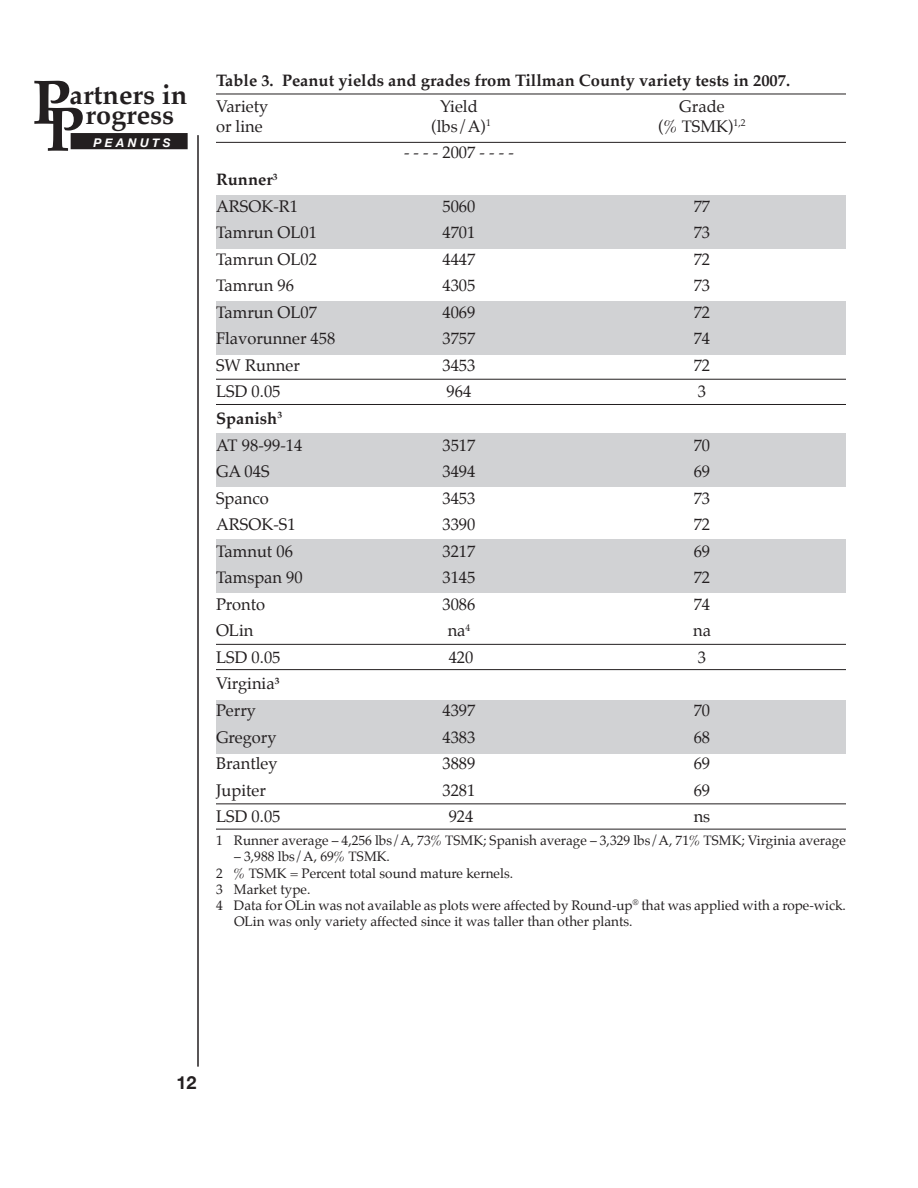
<style>
.page{position:relative;width:918px;height:1188px;background:#fff}
.page>*{position:absolute;margin:0;border:0;box-sizing:border-box;transform-origin:0 0}
.t1{font:700 63px "Palatino";color:#231f20}
.t2{font:700 27px/20.2px "Palatino";color:#231f20;text-align:center}
.t3{font:700 18px "Helvetica Neue";color:#231f20}
.Figure_text{font:16.5px "Palatino";color:#231f20}
.Figure_bold{font:700 16.5px "Palatino";color:#231f20}
.Figure_text-2{font:700 16.5px "Palatino";color:#231f20}
.Table_extra_s{font:13.5px/16.2px "Palatino";color:#231f20}
.t4{font:italic 700 12px "Helvetica Neue";color:#fff}
</style>
<div class="page">
<hr style="left:197px;top:135px;width:2px;height:932px;background:#231f20">
<div style="left:71px;top:134px;width:116px;height:14px;background:#231f20"></div>
<div style="left:71px;top:133px;width:117px;height:16px;border:2px solid #231f20"></div>
<hr style="left:216px;top:94px;width:630px;height:1px;background:#231f20">
<hr style="left:216px;top:142px;width:630px;height:1px;background:#231f20">
<hr style="left:216px;top:379px;width:630px;height:1px;background:#231f20">
<hr style="left:216px;top:404px;width:630px;height:1px;background:#231f20">
<hr style="left:216px;top:644px;width:630px;height:1px;background:#231f20">
<hr style="left:216px;top:669px;width:630px;height:1px;background:#231f20">
<hr style="left:216px;top:803px;width:630px;height:1px;background:#231f20">
<hr style="left:216px;top:829px;width:630px;height:1px;background:#231f20">
<div style="left:216px;top:195px;width:630px;height:54px;background:#d1d2d4"></div>
<div style="left:216px;top:301px;width:630px;height:54px;background:#d1d2d4"></div>
<div style="left:216px;top:434px;width:630px;height:54px;background:#d1d2d4"></div>
<div style="left:216px;top:539px;width:630px;height:54px;background:#d1d2d4"></div>
<div style="left:216px;top:700px;width:630px;height:54px;background:#d1d2d4"></div>
<h1 class="t1" style="left:32px;top:62px;width:53px">PP</h1>
<h2 class="t2" style="left:70px;top:84px;width:119px">artners in rogress</h2>
<p class="t4" style="left:94px;top:136px;width:79px">P E A N U T S</p>
<p class="Figure_bold" style="left:216px;top:66px;width:576px">Table 3. Peanut yields and grades from Tillman County variety tests in 2007.</p>
<p class="Figure_text" style="left:216px;top:93px;width:54px">Variety</p>
<p class="Figure_text" style="left:440px;top:93px;width:39px">Yield</p>
<p class="Figure_text" style="left:679px;top:93px;width:47px">Grade</p>
<p class="Figure_text" style="left:216px;top:113px;width:48px">or line</p>
<p class="Figure_text" style="left:431px;top:113px;width:61px">(lbs/A)<sup>1</sup></p>
<p class="Figure_text" style="left:658px;top:113px;width:89px">(% TSMK)<sup>1,2</sup></p>
<p class="Figure_text" style="left:404px;top:139px;width:111px">- - - - 2007 - - - -</p>
<p class="Figure_text-2" style="left:216px;top:165px;width:63px">Runner<sup>3</sup></p>
<p class="Figure_text" style="left:216px;top:192px;width:84px">ARSOK-R1</p>
<p class="Figure_text" style="left:442px;top:192px;width:34px">5060</p>
<p class="Figure_text" style="left:694px;top:192px;width:18px">77</p>
<p class="Figure_text" style="left:216px;top:219px;width:103px">Tamrun OL01</p>
<p class="Figure_text" style="left:442px;top:219px;width:34px">4701</p>
<p class="Figure_text" style="left:694px;top:219px;width:18px">73</p>
<p class="Figure_text" style="left:216px;top:245px;width:103px">Tamrun OL02</p>
<p class="Figure_text" style="left:442px;top:245px;width:34px">4447</p>
<p class="Figure_text" style="left:694px;top:245px;width:18px">72</p>
<p class="Figure_text" style="left:216px;top:272px;width:79px">Tamrun 96</p>
<p class="Figure_text" style="left:442px;top:272px;width:34px">4305</p>
<p class="Figure_text" style="left:694px;top:272px;width:18px">73</p>
<p class="Figure_text" style="left:216px;top:298px;width:103px">Tamrun OL07</p>
<p class="Figure_text" style="left:442px;top:298px;width:34px">4069</p>
<p class="Figure_text" style="left:694px;top:298px;width:18px">72</p>
<p class="Figure_text" style="left:216px;top:325px;width:121px">Flavorunner 458</p>
<p class="Figure_text" style="left:442px;top:325px;width:34px">3757</p>
<p class="Figure_text" style="left:694px;top:325px;width:18px">74</p>
<p class="Figure_text" style="left:216px;top:352px;width:85px">SW Runner</p>
<p class="Figure_text" style="left:442px;top:352px;width:34px">3453</p>
<p class="Figure_text" style="left:694px;top:352px;width:18px">72</p>
<p class="Figure_text" style="left:216px;top:378px;width:66px">LSD 0.05</p>
<p class="Figure_text" style="left:447px;top:378px;width:26px">964</p>
<p class="Figure_text" style="left:698px;top:378px;width:10px">3</p>
<p class="Figure_text-2" style="left:216px;top:404px;width:68px">Spanish<sup>3</sup></p>
<p class="Figure_text" style="left:216px;top:431px;width:88px">AT 98-99-14</p>
<p class="Figure_text" style="left:442px;top:431px;width:34px">3517</p>
<p class="Figure_text" style="left:694px;top:431px;width:18px">70</p>
<p class="Figure_text" style="left:216px;top:458px;width:55px">GA 04S</p>
<p class="Figure_text" style="left:442px;top:458px;width:34px">3494</p>
<p class="Figure_text" style="left:694px;top:458px;width:18px">69</p>
<p class="Figure_text" style="left:216px;top:484px;width:54px">Spanco</p>
<p class="Figure_text" style="left:442px;top:484px;width:34px">3453</p>
<p class="Figure_text" style="left:694px;top:484px;width:18px">73</p>
<p class="Figure_text" style="left:216px;top:511px;width:81px">ARSOK-S1</p>
<p class="Figure_text" style="left:442px;top:511px;width:34px">3390</p>
<p class="Figure_text" style="left:694px;top:511px;width:18px">72</p>
<p class="Figure_text" style="left:216px;top:537px;width:78px">Tamnut 06</p>
<p class="Figure_text" style="left:442px;top:537px;width:34px">3217</p>
<p class="Figure_text" style="left:694px;top:537px;width:18px">69</p>
<p class="Figure_text" style="left:216px;top:564px;width:88px">Tamspan 90</p>
<p class="Figure_text" style="left:442px;top:564px;width:34px">3145</p>
<p class="Figure_text" style="left:694px;top:564px;width:18px">72</p>
<p class="Figure_text" style="left:216px;top:590px;width:51px">Pronto</p>
<p class="Figure_text" style="left:442px;top:590px;width:34px">3086</p>
<p class="Figure_text" style="left:694px;top:590px;width:18px">74</p>
<p class="Figure_text" style="left:216px;top:617px;width:39px">OLin</p>
<p class="Figure_text" style="left:448px;top:617px;width:24px">na<sup>4</sup></p>
<p class="Figure_text" style="left:693px;top:617px;width:19px">na</p>
<p class="Figure_text" style="left:216px;top:644px;width:66px">LSD 0.05</p>
<p class="Figure_text" style="left:449px;top:644px;width:26px">420</p>
<p class="Figure_text" style="left:698px;top:644px;width:10px">3</p>
<p class="Figure_text" style="left:216px;top:670px;width:65px">Virginia<sup>3</sup></p>
<p class="Figure_text" style="left:216px;top:697px;width:42px">Perry</p>
<p class="Figure_text" style="left:442px;top:697px;width:34px">4397</p>
<p class="Figure_text" style="left:694px;top:697px;width:18px">70</p>
<p class="Figure_text" style="left:216px;top:723px;width:62px">Gregory</p>
<p class="Figure_text" style="left:442px;top:723px;width:34px">4383</p>
<p class="Figure_text" style="left:694px;top:723px;width:18px">68</p>
<p class="Figure_text" style="left:216px;top:750px;width:63px">Brantley</p>
<p class="Figure_text" style="left:442px;top:750px;width:34px">3889</p>
<p class="Figure_text" style="left:694px;top:750px;width:18px">69</p>
<p class="Figure_text" style="left:216px;top:776px;width:51px">Jupiter</p>
<p class="Figure_text" style="left:442px;top:776px;width:34px">3281</p>
<p class="Figure_text" style="left:694px;top:776px;width:18px">69</p>
<p class="Figure_text" style="left:216px;top:803px;width:66px">LSD 0.05</p>
<p class="Figure_text" style="left:449px;top:803px;width:26px">924</p>
<p class="Figure_text" style="left:694px;top:803px;width:18px">ns</p>
<p class="Table_extra_s" style="left:216px;top:832px;width:631px">1 Runner average – 4,256 lbs/A, 73% TSMK; Spanish average – 3,329 lbs/A, 71% TSMK; Virginia average</p>
<p class="Table_extra_s" style="left:234px;top:849px;width:157px">– 3,988 lbs/A, 69% TSMK.</p>
<p class="Table_extra_s" style="left:216px;top:865px;width:299px">2 % TSMK = Percent total sound mature kernels.</p>
<p class="Table_extra_s" style="left:216px;top:881px;width:96px">3 Market type.</p>
<p class="Table_extra_s" style="left:234px;top:897px;width:613px;text-indent:-18px">4 Data for OLin was not available as plots were affected by Round-up<sup>®</sup> that was applied with a rope-wick.<br>OLin was only variety affected since it was taller than other plants.</p>
<p class="t3" style="left:176px;top:1071px;width:22px">12</p>
</div>
